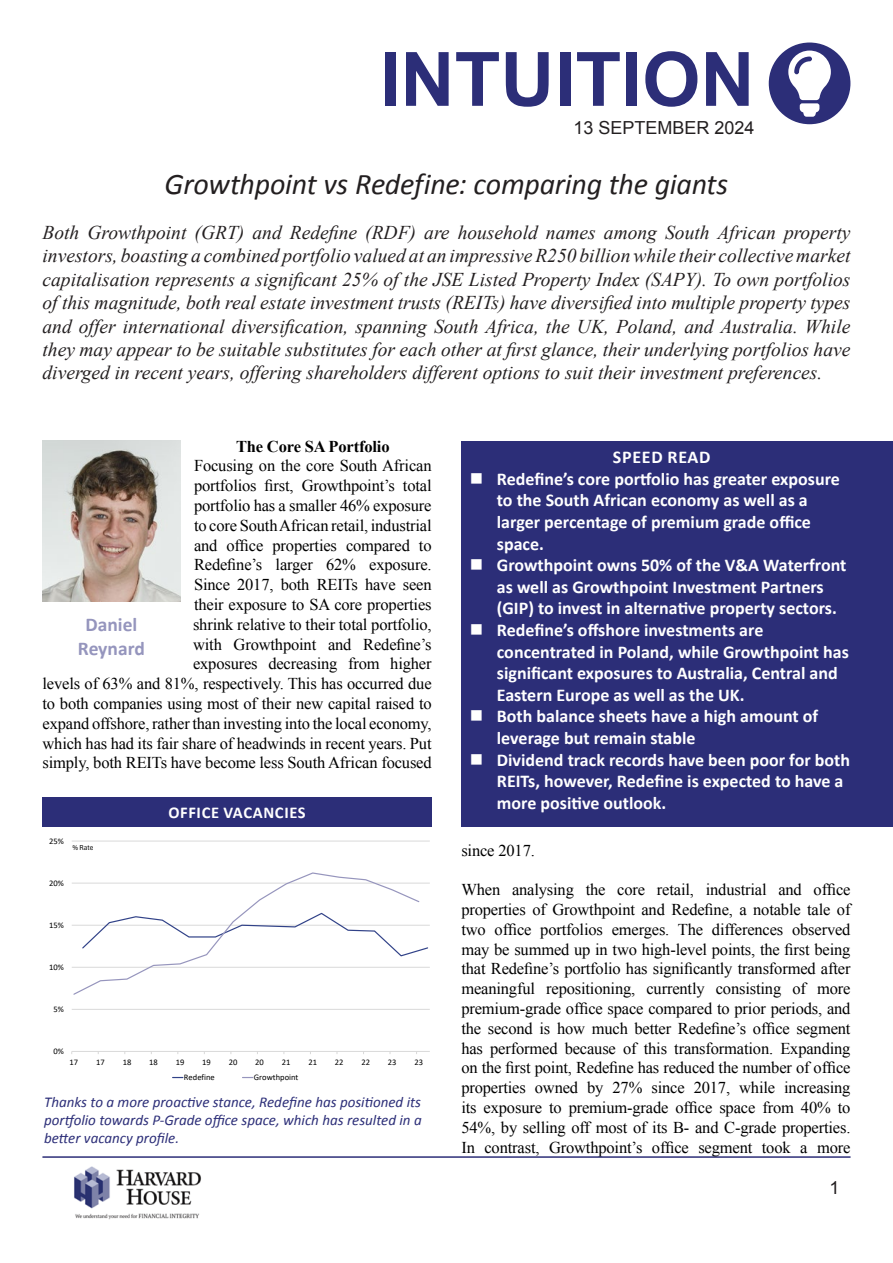
<style>
.page{position:relative;width:893px;height:1263px;background:#fff}
.page>*{position:absolute;margin:0;border:0;box-sizing:border-box;transform-origin:0 0}
.t1{font:700 75px "Arial";color:#2c2e78}
.t2{font:italic 30px "Calibri";letter-spacing:-.01em;color:#231f20}
.t3{font:italic 19.5px/23.4px "Times New Roman";color:#231f20;text-align:justify}
.t4{font:700 19.5px/23.4px "Calibri";color:#9595bd;text-align:center}
.t5{font:700 18px/21.6px "Calibri";color:#fff}
.t6{font:18px "Arial";color:#231f20}
.t7{font:16.5px/19.8px "Times New Roman";letter-spacing:-.01em;color:#000;text-align:right}
.t8{font:700 16.5px "Times New Roman";letter-spacing:-.01em;color:#000}
.t9{font:700 16.5px "Calibri";letter-spacing:.04em;color:#fff}
.t10{font:italic 15px/18px "Calibri";color:#2c2e78;text-align:justify}
.t11{font:8.55px "Calibri";letter-spacing:.005em;color:#000}
.t12{font:condensed 7.5px "Aptos";color:#000}
</style>
<div class="page">
<img style="left:74px;top:1166px;width:127px;height:54px">
<div style="left:769px;top:43px;width:81px;height:81px;background:#2c2e78;border-radius:50%"></div>
<svg style="left:788px;top:50px;width:43px;height:67px"></svg>
<div style="left:461px;top:441px;width:432px;height:386px;background:#2c2e78"></div>
<hr style="left:43px;top:1157px;width:807px;height:1px;background:#2c2e78">
<div style="left:43px;top:797px;width:389px;height:30px;background:#2c2e78"></div>
<hr style="left:72px;top:1009px;width:358px;height:1px;background:#d9d9d9">
<hr style="left:72px;top:967px;width:358px;height:1px;background:#d9d9d9">
<hr style="left:72px;top:925px;width:358px;height:1px;background:#d9d9d9">
<hr style="left:72px;top:883px;width:358px;height:1px;background:#d9d9d9">
<hr style="left:72px;top:841px;width:358px;height:1px;background:#d9d9d9">
<hr style="left:72px;top:1051px;width:358px;height:1px;background:#d9d9d9">
<svg style="left:72px;top:872px;width:357px;height:123px"></svg>
<img style="left:43px;top:440px;width:137px;height:162px">
<h1 class="t1" style="left:380px;top:30px;width:377px">INTUITION</h1>
<p class="t6" style="left:573px;top:116px;width:183px">13 SEPTEMBER 2024</p>
<h2 class="t2" style="left:165px;top:163px;width:565px">Growthpoint vs Redefine: comparing the giants</h2>
<p class="t3" style="left:43px;top:220px;width:809px">Both Growthpoint (GRT) and Redefine (RDF) are household names among South African property investors, boasting a combined portfolio valued at an impressive R250 billion while their collective market capitalisation represents a significant 25% of the JSE Listed Property Index (SAPY). To own portfolios of this magnitude, both real estate investment trusts (REITs) have diversified into multiple property types and offer international diversification, spanning South Africa, the UK, Poland, and Australia. While they may appear to be suitable substitutes for each other at first glance, their underlying portfolios have diverged in recent years, offering shareholders different options to suit their investment preferences.</p>
<p class="t8" style="left:236px;top:435px;width:155px">The Core SA Portfolio</p>
<p class="t7" style="left:43px;top:456px;width:391px">Focusing on the core South African<br>portfolios first, Growthpoint’s total<br>portfolio has a smaller 46% exposure<br>to core South African retail, industrial<br>and office properties compared to<br>Redefine’s larger 62% exposure.<br>Since 2017, both REITs have seen<br>their exposure to SA core properties<br>shrink relative to their total portfolio,<br>with Growthpoint and Redefine’s<br>exposures decreasing from higher<br>levels of 63% and 81%, respectively. This has occurred due to both companies using most of their new capital raised to expand offshore, rather than investing into the local economy, which has had its fair share of headwinds in recent years. Put simply, both REITs have become less South African focused</p>
<p class="t4" style="left:78px;top:612px;width:68px">Daniel<br>Reynard</p>
<p class="t11" style="left:49px;top:835px;width:16px">25%</p>
<p class="t12" style="left:72px;top:842px;width:22px">% Rate</p>
<p class="t11" style="left:49px;top:877px;width:16px">20%</p>
<p class="t11" style="left:49px;top:919px;width:16px">15%</p>
<p class="t11" style="left:49px;top:961px;width:16px">10%</p>
<p class="t11" style="left:53px;top:1003px;width:12px">5%</p>
<p class="t11" style="left:53px;top:1045px;width:12px">0%</p>
<p class="t9" style="left:168px;top:801px;width:139px">OFFICE VACANCIES</p>
<p class="t11" style="left:70px;top:1056px;width:10px">17</p>
<p class="t11" style="left:96px;top:1056px;width:10px">17</p>
<p class="t11" style="left:123px;top:1056px;width:10px">18</p>
<p class="t11" style="left:149px;top:1056px;width:10px">18</p>
<p class="t11" style="left:176px;top:1056px;width:10px">19</p>
<p class="t11" style="left:202px;top:1056px;width:10px">19</p>
<p class="t11" style="left:229px;top:1056px;width:10px">20</p>
<p class="t11" style="left:255px;top:1056px;width:10px">20</p>
<p class="t11" style="left:282px;top:1056px;width:10px">21</p>
<p class="t11" style="left:308px;top:1056px;width:10px">21</p>
<p class="t11" style="left:335px;top:1056px;width:10px">22</p>
<p class="t11" style="left:361px;top:1056px;width:10px">22</p>
<p class="t11" style="left:388px;top:1056px;width:10px">23</p>
<p class="t11" style="left:414px;top:1056px;width:10px">23</p>
<p class="t11" style="left:184px;top:1071px;width:32px">Redefine</p>
<p class="t11" style="left:254px;top:1071px;width:46px">Growthpoint</p>
<p class="t10" style="left:44px;top:1092px;width:379px">Thanks to a more proactive stance, Redefine has positioned its portfolio towards P-Grade office space, which has resulted in a better vacancy profile.</p>
<p class="t5" style="left:497px;top:446px;width:355px;text-indent:116px">SPEED READ<br>Redefine’s core portfolio has greater exposure to the South African economy as well as a larger percentage of premium grade office space.<br>Growthpoint owns 50% of the V&amp;A Waterfront as well as Growthpoint Investment Partners (GIP) to invest in alternative property sectors.<br>Redefine’s offshore investments are concentrated in Poland, while Growthpoint has significant exposures to Australia, Central and Eastern Europe as well as the UK.<br>Both balance sheets have a high amount of leverage but remain stable<br>Dividend track records have been poor for both REITs, however, Redefine is expected to have a more positive outlook.</p>
<p class="t7" style="left:461px;top:840px;width:75px">since 2017.</p>
<p class="t7" style="left:461px;top:879px;width:391px;text-align:justify">When analysing the core retail, industrial and office properties of Growthpoint and Redefine, a notable tale of two office portfolios emerges. The differences observed may be summed up in two high-level points, the first being that Redefine’s portfolio has significantly transformed after meaningful repositioning, currently consisting of more premium-grade office space compared to prior periods, and the second is how much better Redefine’s office segment has performed because of this transformation. Expanding on the first point, Redefine has reduced the number of office properties owned by 27% since 2017, while increasing its exposure to premium-grade office space from 40% to 54%, by selling off most of its B- and C-grade properties.<br>In contrast, Growthpoint’s office segment took a more</p>
<p class="t6" style="left:829px;top:1175px;width:12px">1</p>
</div>
